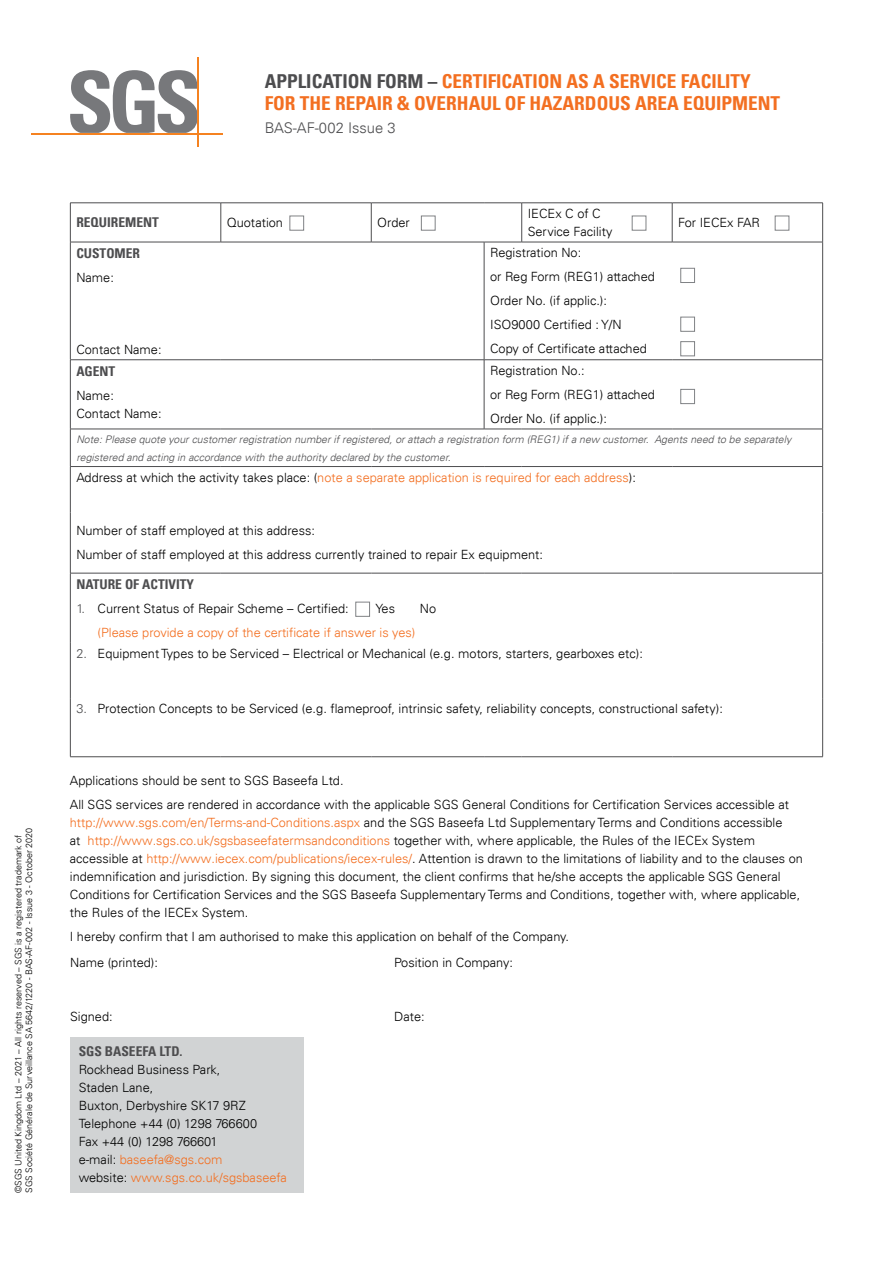
<style>
.page{position:relative;width:893px;height:1263px;background:#fff}
.page>*{position:absolute;margin:0;border:0;box-sizing:border-box;transform-origin:0 0}
.t1{font:700 condensed 19.2px/22.2px "Univers LT";color:#f36f21}
.t2{font:300 14.85px "Univers LT";color:#4d4d4f}
.t3{font:700 condensed 13.5px "Univers LT";color:#4d4d4f}
.t4{font:300 12.75px/18px "Univers LT";color:#000}
.t5{font:300 12.75px "Univers LT";color:#f36f21}
.t6{font:italic 300 10.5px/18px "Univers LT";color:#4d4d4f}
.t7{font:300 9px/10.8px "Univers LT";color:#000}
.s1{font-family:"Univers LT45"}
.s2{color:#4d4d4f}
.s3{color:#000}
.s4{color:#f36f21}
</style>
<div class="page">
<svg style="left:70px;top:70px;width:127px;height:63px"></svg>
<hr style="left:31px;top:133px;width:192px;height:1px;background:#f58220">
<hr style="left:197px;top:58px;width:2px;height:89px;background:#f58220">
<hr style="left:70px;top:242px;width:1px;height:118px;background:#4d4d4f">
<hr style="left:484px;top:242px;width:1px;height:118px;background:#4d4d4f">
<hr style="left:822px;top:242px;width:1px;height:118px;background:#4d4d4f">
<hr style="left:70px;top:360px;width:1px;height:69px;background:#4d4d4f">
<hr style="left:484px;top:360px;width:1px;height:69px;background:#4d4d4f">
<hr style="left:822px;top:360px;width:1px;height:69px;background:#4d4d4f">
<hr style="left:70px;top:429px;width:151px;height:1px;background:#4d4d4f">
<hr style="left:70px;top:429px;width:1px;height:37px;background:#4d4d4f">
<hr style="left:221px;top:429px;width:150px;height:1px;background:#4d4d4f">
<hr style="left:371px;top:429px;width:113px;height:1px;background:#4d4d4f">
<hr style="left:484px;top:429px;width:38px;height:1px;background:#4d4d4f">
<hr style="left:522px;top:429px;width:150px;height:1px;background:#4d4d4f">
<hr style="left:672px;top:429px;width:151px;height:1px;background:#4d4d4f">
<hr style="left:822px;top:429px;width:1px;height:37px;background:#4d4d4f">
<hr style="left:70px;top:466px;width:151px;height:1px;background:#4d4d4f">
<hr style="left:221px;top:466px;width:150px;height:1px;background:#4d4d4f">
<hr style="left:371px;top:466px;width:113px;height:1px;background:#4d4d4f">
<hr style="left:484px;top:466px;width:38px;height:1px;background:#4d4d4f">
<hr style="left:522px;top:466px;width:150px;height:1px;background:#4d4d4f">
<hr style="left:672px;top:466px;width:151px;height:1px;background:#4d4d4f">
<hr style="left:70px;top:512px;width:1px;height:61px;background:#4d4d4f">
<hr style="left:822px;top:512px;width:1px;height:61px;background:#4d4d4f">
<hr style="left:70px;top:573px;width:151px;height:1px;background:#4d4d4f">
<hr style="left:70px;top:573px;width:1px;height:70px;background:#4d4d4f">
<hr style="left:221px;top:573px;width:150px;height:1px;background:#4d4d4f">
<hr style="left:371px;top:573px;width:113px;height:1px;background:#4d4d4f">
<hr style="left:484px;top:573px;width:38px;height:1px;background:#4d4d4f">
<hr style="left:522px;top:573px;width:150px;height:1px;background:#4d4d4f">
<hr style="left:672px;top:573px;width:151px;height:1px;background:#4d4d4f">
<hr style="left:822px;top:573px;width:1px;height:70px;background:#4d4d4f">
<hr style="left:70px;top:643px;width:1px;height:55px;background:#4d4d4f">
<hr style="left:822px;top:643px;width:1px;height:55px;background:#4d4d4f">
<hr style="left:70px;top:698px;width:1px;height:58px;background:#4d4d4f">
<hr style="left:822px;top:698px;width:1px;height:58px;background:#4d4d4f">
<hr style="left:70px;top:756px;width:151px;height:1px;background:#4d4d4f">
<hr style="left:221px;top:756px;width:150px;height:1px;background:#4d4d4f">
<hr style="left:371px;top:756px;width:113px;height:1px;background:#4d4d4f">
<hr style="left:484px;top:756px;width:38px;height:1px;background:#4d4d4f">
<hr style="left:522px;top:756px;width:150px;height:1px;background:#4d4d4f">
<hr style="left:672px;top:756px;width:151px;height:1px;background:#4d4d4f">
<hr style="left:70px;top:203px;width:151px;height:1px;background:#4d4d4f">
<hr style="left:70px;top:203px;width:1px;height:39px;background:#4d4d4f">
<hr style="left:221px;top:203px;width:150px;height:1px;background:#4d4d4f">
<hr style="left:221px;top:203px;width:1px;height:39px;background:#4d4d4f">
<hr style="left:371px;top:203px;width:113px;height:1px;background:#4d4d4f">
<hr style="left:371px;top:203px;width:1px;height:39px;background:#4d4d4f">
<hr style="left:484px;top:203px;width:38px;height:1px;background:#4d4d4f">
<hr style="left:522px;top:203px;width:150px;height:1px;background:#4d4d4f">
<hr style="left:521px;top:203px;width:1px;height:39px;background:#4d4d4f">
<hr style="left:672px;top:203px;width:151px;height:1px;background:#4d4d4f">
<hr style="left:672px;top:203px;width:1px;height:39px;background:#4d4d4f">
<hr style="left:822px;top:203px;width:1px;height:39px;background:#4d4d4f">
<hr style="left:70px;top:242px;width:151px;height:1px;background:#4d4d4f">
<hr style="left:221px;top:242px;width:150px;height:1px;background:#4d4d4f">
<hr style="left:371px;top:242px;width:113px;height:1px;background:#4d4d4f">
<hr style="left:484px;top:242px;width:38px;height:1px;background:#4d4d4f">
<hr style="left:522px;top:242px;width:150px;height:1px;background:#4d4d4f">
<hr style="left:672px;top:242px;width:151px;height:1px;background:#4d4d4f">
<hr style="left:70px;top:359px;width:151px;height:1px;background:#4d4d4f">
<hr style="left:221px;top:359px;width:150px;height:1px;background:#4d4d4f">
<hr style="left:371px;top:359px;width:113px;height:1px;background:#4d4d4f">
<hr style="left:484px;top:359px;width:38px;height:1px;background:#4d4d4f">
<hr style="left:522px;top:359px;width:150px;height:1px;background:#4d4d4f">
<hr style="left:672px;top:359px;width:151px;height:1px;background:#4d4d4f">
<hr style="left:70px;top:467px;width:1px;height:45px;background:#4d4d4f">
<hr style="left:822px;top:467px;width:1px;height:45px;background:#4d4d4f">
<div style="left:70px;top:1037px;width:234px;height:156px;background:#d1d3d4"></div>
<div style="left:775px;top:216px;width:14px;height:15px;background:#fff;border:1px solid #808285"></div>
<div style="left:680px;top:268px;width:15px;height:15px;background:#fff;border:1px solid #808285"></div>
<div style="left:680px;top:317px;width:15px;height:15px;background:#fff;border:1px solid #808285"></div>
<div style="left:680px;top:341px;width:15px;height:15px;background:#fff;border:1px solid #808285"></div>
<div style="left:680px;top:389px;width:15px;height:15px;background:#fff;border:1px solid #808285"></div>
<div style="left:632px;top:216px;width:14px;height:15px;background:#fff;border:1px solid #808285"></div>
<div style="left:421px;top:216px;width:15px;height:15px;background:#fff;border:1px solid #808285"></div>
<div style="left:289px;top:216px;width:15px;height:15px;background:#fff;border:1px solid #808285"></div>
<div style="left:355px;top:602px;width:15px;height:15px;background:#fff;border:1px solid #808285"></div>
<p class="t7" style="left:13px;top:1193px;width:366px;rotate:-90deg">©SGS United Kingdom Ltd – 202<span class="s1">1</span> – All rights reserved – SGS is a registered trademark of<br>SGS Société Générale de Surveillance SA 5642/1220 - BAS-AF-002 - Issue 3 - October 2020</p>
<h1 class="t1" style="left:265px;top:70px;width:517px"><span class="s2">APPLICATION FORM –</span> CERTIFICATION AS A SERVICE FACILITY<br>FOR THE REPAIR &amp; OVERHAUL OF HAZARDOUS AREA EQUIPMENT</h1>
<p class="t2" style="left:265px;top:118px;width:132px">BAS-AF-002 Issue 3</p>
<p class="t3" style="left:76px;top:214px;width:84px">REQUIREMENT</p>
<p class="t4" style="left:227px;top:213px;width:58px">Quotation</p>
<p class="t4" style="left:377px;top:213px;width:34px">Order</p>
<p class="t4" style="left:528px;top:204px;width:86px">IECEx C of C<br>Service Facility</p>
<p class="t4" style="left:678px;top:213px;width:83px">For IECEx FAR</p>
<p class="t3" style="left:76px;top:245px;width:65px">CUSTOMER</p>
<p class="t4" style="left:76px;top:268px;width:39px">Name:</p>
<p class="t4" style="left:490px;top:241px;width:166px;line-height:24px">Registration No:<br>or Reg Form (REG1) attached<br>Order No. (if applic.):<br>ISO9000 Certified : Y/N<br>Copy of Certificate attached</p>
<p class="t4" style="left:76px;top:340px;width:87px">Contact Name:</p>
<p class="t3" style="left:76px;top:362px;width:41px">AGENT</p>
<p class="t4" style="left:76px;top:386px;width:87px">Name:<br>Contact Name:</p>
<p class="t4" style="left:490px;top:358px;width:166px;line-height:24px">Registration No.:<br>or Reg Form (REG1) attached<br>Order No. (if applic.):</p>
<p class="t6" style="left:76px;top:430px;width:719px">Note:Please quote yourcustomerregistration numberifregistered,orattach a registration form (REG1)ifa new customer. Agents need to be separately registered and acting in accordance with the authority declared by the customer.</p>
<p class="t5" style="left:76px;top:469px;width:561px"><span class="s3">Address at which the activity takes place: (</span>note a separate application is required for each address<span class="s3">):</span></p>
<p class="t4" style="left:76px;top:519px;width:468px;line-height:24px">Number of staff employed at this address:<br>Number of staff employed at this address currently trained to repair Ex equipment:</p>
<p class="t3" style="left:76px;top:576px;width:119px">NATURE OF ACTIVITY</p>
<p class="t4" style="left:76px;top:599px;width:274px"><span class="s2">1.</span> Current Status of Repair Scheme – Certified:</p>
<p class="t4" style="left:376px;top:599px;width:21px">Yes</p>
<p class="t4" style="left:420px;top:599px;width:18px">No</p>
<p class="t5" style="left:98px;top:625px;width:319px">(Please provide a copy of the certificate if answer is yes)</p>
<p class="t4" style="left:76px;top:644px;width:568px"><span class="s2">2.</span> Equipment Types to be Serviced – Electrical or Mechanical (e.g. motors, starters, gearboxes etc):</p>
<p class="t4" style="left:76px;top:700px;width:648px"><span class="s2">3.</span> Protection Concepts to be Serviced (e.g. flameproof, intrinsic safety, reliability concepts, constructional safety):</p>
<p class="t4" style="left:70px;top:768px;width:721px;line-height:24px">Applications should be sent to SGS Baseefa Ltd.<br>All SGS services are rendered in accordance with the applicable SGS General Conditions for Certification Services accessible at</p>
<p class="t4" style="left:70px;top:813px;width:734px"><span class="s4">http://www.sgs.com/en/Terms-and-Conditions.aspx</span> and the SGS Baseefa Ltd Supplementary Terms and Conditions accessible<br>at <span class="s4">http://www.sgs.co.uk/sgsbaseefatermsandconditions</span> together with, where applicable, the Rules of the IECEx System accessible at <span class="s4">http://www.iecex.com/publications/iecex-rules/</span>. Attention is drawn to the limitations of liability and to the clauses on indemnification and jurisdiction. By signing this document, the client confirms that he/she accepts the applicable SGS General Conditions for Certification Services and the SGS Baseefa Supplementary Terms and Conditions, together with, where applicable, the Rules of the IECEx System.</p>
<p class="t4" style="left:70px;top:923px;width:501px;line-height:25.8px">I hereby confirm that I am authorised to make this application on behalf of the Company.<br>Name (printed):</p>
<p class="t4" style="left:394px;top:953px;width:120px">Position in Company:</p>
<p class="t4" style="left:70px;top:1007px;width:44px">Signed:</p>
<p class="t4" style="left:394px;top:1007px;width:32px">Date:</p>
<p class="t3" style="left:79px;top:1043px;width:105px">SGS BASEEFA LTD.</p>
<p class="t4" style="left:79px;top:1060px;width:210px">Rockhead Business Park,<br>Staden Lane,<br>Buxton, Derbyshire SK17 9RZ<br>Telephone +44 (0) 1298 766600<br>Fax +44 (0) 1298 766601<br>e-mail: <span class="s4">baseefa@sgs.com<br></span>website: <span class="s4">www.sgs.co.uk/sgsbaseefa</span></p>
</div>
